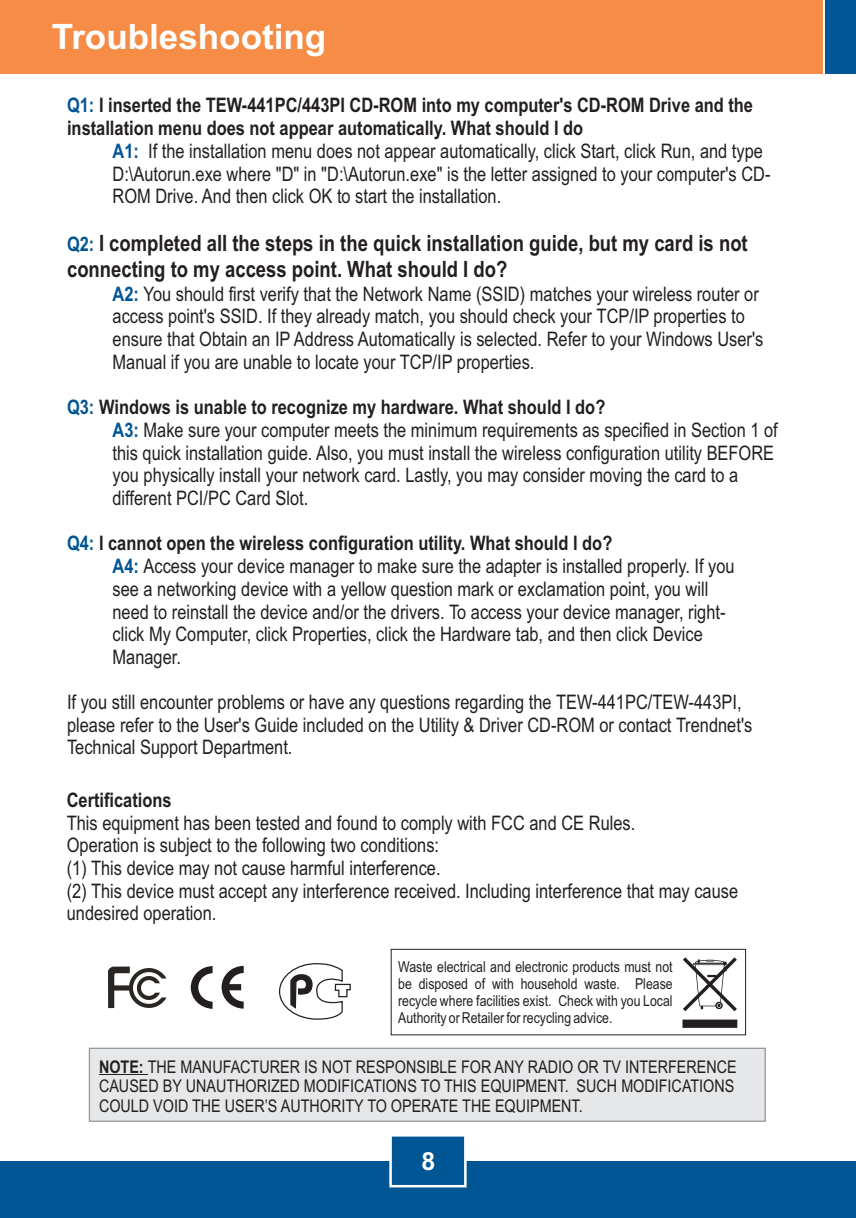
<style>
.page{position:relative;width:856px;height:1218px;background:#fff}
.page>*{position:absolute;margin:0;border:0;box-sizing:border-box;transform-origin:0 0}
.t1{font:700 35px "Arial";color:#fff}
.t2{font:700 25px "Arial";color:#fff}
.t3{font:700 22.5px/25.8px "Arial Narrow";color:#231f20}
.t4{font:20px/22.8px "Arial Narrow";color:#231f20}
.t5{font:700 20px "Arial Narrow";color:#231f20}
.t6{font:700 20px "Arial Narrow";color:#005595}
.t7{font:17.5px/19.8px "Arial Narrow";color:#231f20}
.t8{font:15px/17px "Arial Narrow";color:#231f20;text-align:justify}
.s1{color:#005595}
.s2{font-weight:700;color:#005595}
.s3{font-weight:700}
</style>
<div class="page">
<div style="left:0;top:1161px;width:855px;height:57px;background:#005595"></div>
<div style="left:0;top:0;width:822px;height:74px;background:#f68c45"></div>
<div style="left:825px;top:0;width:30px;height:74px;background:#005595"></div>
<svg style="left:108px;top:966px;width:58px;height:42px"></svg>
<svg style="left:191px;top:966px;width:21px;height:43px"></svg>
<svg style="left:221px;top:966px;width:22px;height:43px"></svg>
<div style="left:88px;top:1047px;width:678px;height:75px;background:#e6e7e9"></div>
<hr style="left:99px;top:1074px;width:49px;height:1px;background:#231f20">
<svg style="left:279px;top:963px;width:72px;height:57px"></svg>
<svg style="left:682px;top:957px;width:54px;height:54px"></svg>
<svg style="left:692px;top:959px;width:34px;height:50px"></svg>
<div style="left:682px;top:1019px;width:54px;height:9px;background:#231f20"></div>
<div style="left:390px;top:949px;width:355px;height:86px;border:1px solid #231f20"></div>
<svg style="left:389px;top:1136px;width:78px;height:52px"></svg>
<h1 class="t1" style="left:52px;top:24px;width:276px">Troubleshooting</h1>
<p class="t5" style="left:67px;top:98px;width:687px"><span class="s1">Q1:</span> I inserted the TEW-441PC/443PI CD-ROM into my computer's CD-ROM Drive and the</p>
<p class="t6" style="left:112px;top:144px;width:28px">A1:</p>
<p class="t5" style="left:67px;top:121px;width:517px">installation menu does not appear automatically. What should I do</p>
<p class="t4" style="left:112px;top:142px;width:659px;text-indent:36px">If the installation menu does not appear automatically, click Start, click Run, and type<br>D:\Autorun.exe where "D" in "D:\Autorun.exe" is the letter assigned to your computer's CD-<br>ROM Drive. And then click OK to start the installation.</p>
<p class="t3" style="left:67px;top:233px;width:681px;text-indent:32px">I completed all the steps in the quick installation guide, but my card is not connecting to my access point. What should I do?</p>
<p class="t4" style="left:112px;top:307px;width:652px">access point's SSID. If they already match, you should check your TCP/IP properties to ensure that Obtain an IP Address Automatically is selected. Refer to your Windows User's<br>Manual if you are unable to locate your TCP/IP properties.</p>
<p class="t6" style="left:67px;top:237px;width:29px">Q2:</p>
<p class="t4" style="left:112px;top:284px;width:647px"><span class="s2">A2:</span> You should first verify that the Network Name (SSID) matches your wireless router or</p>
<p class="t4" style="left:112px;top:397px;width:666px;text-indent:-45px"><span class="s2">Q3:</span> <span class="s3">Windows is unable to recognize my hardware. What should I do?<br></span><span class="s2">A3:</span> Make sure your computer meets the minimum requirements as specified in Section 1 of</p>
<p class="t4" style="left:112px;top:443px;width:662px">this quick installation guide. Also, you must install the wireless configuration utility BEFORE you physically install your network card. Lastly, you may consider moving the card to a different PCI/PC Card Slot.</p>
<p class="t4" style="left:112px;top:534px;width:623px;text-indent:-45px"><span class="s2">Q4:</span> <span class="s3">I cannot open the wireless configuration utility. What should I do?<br></span><span class="s2">A4:</span> Access your device manager to make sure the adapter is installed properly. If you</p>
<p class="t4" style="left:112px;top:579px;width:614px">see a networking device with a yellow question mark or exclamation point, you will need to reinstall the device and/or the drivers. To access your device manager, right&shy;click My Computer, click Properties, click the Hardware tab, and then click Device Manager.</p>
<p class="t4" style="left:67px;top:693px;width:686px">If you still encounter problems or have any questions regarding the TEW-441PC/TEW-443PI, please refer to the User's Guide included on the Utility &amp; Driver CD-ROM or contact Trendnet's<br>Technical Support Department.</p>
<p class="t5" style="left:67px;top:793px;width:106px">Certifications</p>
<p class="t4" style="left:67px;top:813px;width:672px">This equipment has been tested and found to comply with FCC and CE Rules.<br>Operation is subject to the following two conditions:<br>(1) This device may not cause harmful interference.<br>(2) This device must accept any interference received. Including interference that may cause undesired operation.</p>
<p class="t8" style="left:398px;top:960px;width:276px">Waste electrical and electronic products must not be disposed of with household waste. Please recycle where facilities exist. Check with you Local Authority or Retailer for recycling advice.</p>
<p class="t7" style="left:99px;top:1058px;width:639px"><span class="s3">NOTE:</span> THE MANUFACTURER IS NOT RESPONSIBLE FOR ANY RADIO OR TV INTERFERENCE<br>CAUSED BY UNAUTHORIZED MODIFICATIONS TO THIS EQUIPMENT. SUCH MODIFICATIONS<br>COULD VOID THE USER’S AUTHORITY TO OPERATE THE EQUIPMENT.</p>
<p class="t2" style="left:421px;top:1151px;width:15px">8</p>
</div>
